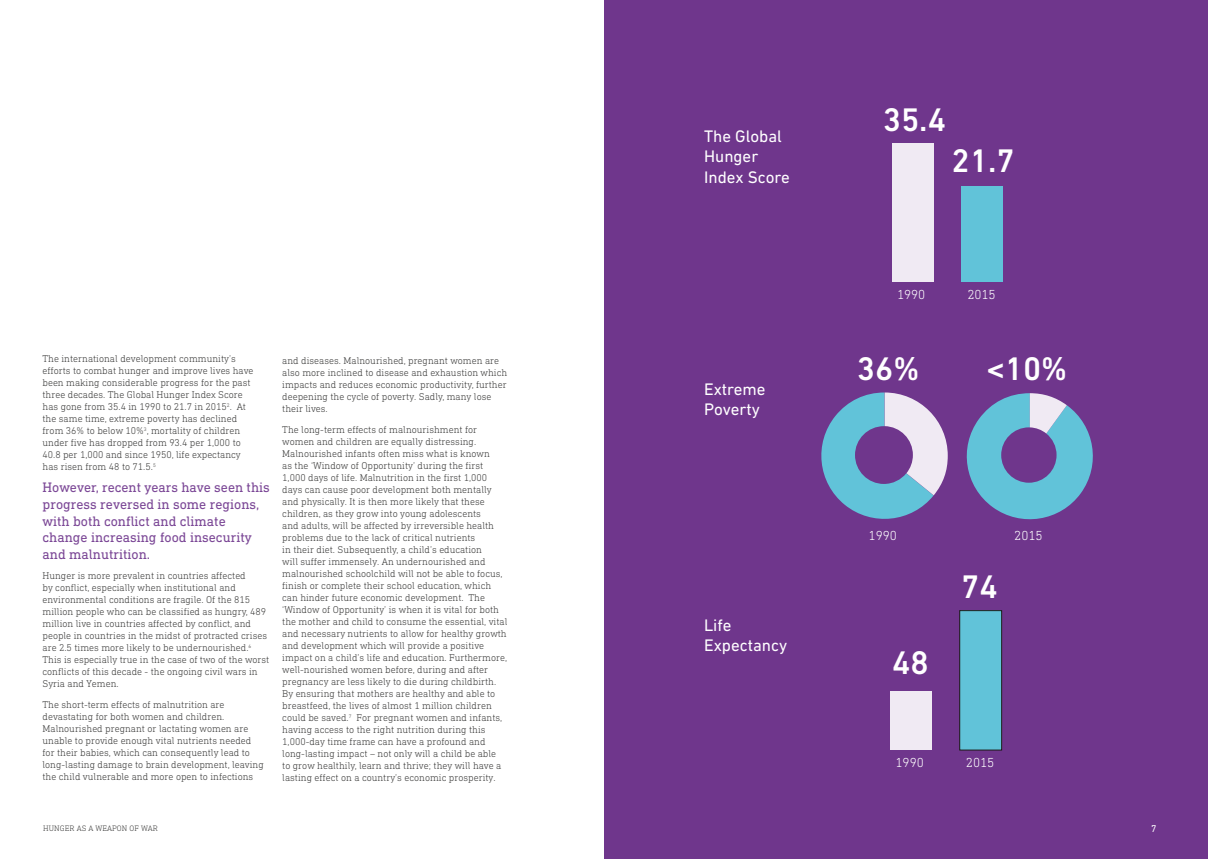
<style>
.page{position:relative;width:1208px;height:859px;background:#fff}
.page>*{position:absolute;margin:0;border:0;box-sizing:border-box;transform-origin:0 0}
.BodyCopy{font:500 33.2px "DIN Next LT Pro";color:#fff}
.BodyCopy-2{font:17px/20.4px "DIN Next LT Pro";color:#fff}
.Large_Subtitle{font:14px/16.8px "DIN Next Slab Pro";color:#7b4796}
.BodyCopy-3{font:300 13.3px "DIN Next Slab Pro";color:#fff}
.BodyCopy-4{font:300 10px/12px "DIN Next Slab Pro";color:#3d3d3c}
.t1{font:10px "DIN Next Slab Pro";color:#fff}
.t2{font:300 8px "DIN Next Slab Pro";letter-spacing:.01em;color:#3d3d3c}
</style>
<div class="page">
<div style="left:604px;top:0;width:604px;height:858px;background:#6f368c"></div>
<div style="left:961px;top:187px;width:42px;height:95px;background:#61c3d9"></div>
<div style="left:891px;top:143px;width:42px;height:139px;background:#f0eaf3"></div>
<div style="left:959px;top:611px;width:42px;height:139px;background:#61c3d9"></div>
<div style="left:959px;top:611px;width:42px;height:139px;border:1px solid #1d1d1b"></div>
<div style="left:890px;top:691px;width:42px;height:59px;background:#f0eaf3"></div>
<svg style="left:821px;top:392px;width:126px;height:127px"></svg>
<svg style="left:966px;top:393px;width:127px;height:127px"></svg>
<p class="BodyCopy-4" style="left:43px;top:353px;width:213px">The international development community’s efforts to combat hunger and improve lives have been making considerable progress for the past three decades. The Global Hunger Index Score has gone from 35.4 in 1990 to 21.7 in 2015<sup>2</sup>. At the same time, extreme poverty has declined from 36% to below 10%<sup>3</sup>, mortality of children under five has dropped from 93.4 per 1,000 to 40.8 per 1,000 and since 1950, life expectancy has risen from 48 to 71.5.<sup>5</sup></p>
<p class="Large_Subtitle" style="left:43px;top:479px;width:229px">However, recent years have seen this progress reversed in some regions, with both conflict and climate change increasing food insecurity and malnutrition.</p>
<p class="BodyCopy-4" style="left:43px;top:570px;width:228px">Hunger is more prevalent in countries affected<br>by conflict, especially when institutional and environmental conditions are fragile. Of the 815 million people who can be classified as hungry, 489 million live in countries affected by conflict, and people in countries in the midst of protracted crises are 2.5 times more likely to be undernourished.<sup>6<br></sup>This is especially true in the case of two of the worst conflicts of this decade - the ongoing civil wars in Syria and Yemen.</p>
<p class="BodyCopy-4" style="left:43px;top:699px;width:223px">The short-term effects of malnutrition are devastating for both women and children.<br>Malnourished pregnant or lactating women are unable to provide enough vital nutrients needed for their babies, which can consequently lead to long-lasting damage to brain development, leaving the child vulnerable and more open to infections</p>
<p class="BodyCopy-4" style="left:282px;top:354px;width:226px">and diseases. Malnourished, pregnant women are also more inclined to disease and exhaustion which impacts and reduces economic productivity, further deepening the cycle of poverty. Sadly, many lose their lives.</p>
<p class="BodyCopy-4" style="left:282px;top:423px;width:227px">The long-term effects of malnourishment for women and children are equally distressing.<br>Malnourished infants often miss what is known<br>as the ‘Window of Opportunity’ during the first 1,000 days of life. Malnutrition in the first 1,000 days can cause poor development both mentally and physically. It is then more likely that these children, as they grow into young adolescents<br>and adults, will be affected by irreversible health problems due to the lack of critical nutrients<br>in their diet. Subsequently, a child’s education<br>will suffer immensely. An undernourished and malnourished schoolchild will not be able to focus, finish or complete their school education, which can hinder future economic development. The ‘Window of Opportunity’ is when it is vital for both the mother and child to consume the essential, vital and necessary nutrients to allow for healthy growth and development which will provide a positive impact on a child’s life and education. Furthermore, well-nourished women before, during and after pregnancy are less likely to die during childbirth.<br>By ensuring that mothers are healthy and able to breastfeed, the lives of almost 1 million children could be saved.<sup>7</sup> For pregnant women and infants, having access to the right nutrition during this 1,000-day time frame can have a profound and long-lasting impact – not only will a child be able<br>to grow healthily, learn and thrive; they will have a lasting effect on a country’s economic prosperity.</p>
<p class="t2" style="left:43px;top:823px;width:116px">HUNGER AS A WEAPON OF WAR</p>
<p class="BodyCopy-2" style="left:704px;top:126px;width:87px">The Global<br>Hunger<br>Index Score</p>
<p class="BodyCopy-2" style="left:704px;top:378px;width:63px">Extreme<br>Poverty</p>
<p class="BodyCopy-2" style="left:704px;top:615px;width:85px">Life<br>Expectancy</p>
<p class="BodyCopy" style="left:882px;top:100px;width:65px">35.4</p>
<p class="BodyCopy" style="left:951px;top:142px;width:65px">21.7</p>
<p class="BodyCopy-3" style="left:897px;top:286px;width:30px">1990</p>
<p class="BodyCopy-3" style="left:967px;top:286px;width:30px">2015</p>
<p class="BodyCopy" style="left:857px;top:349px;width:64px">36%</p>
<p class="BodyCopy" style="left:986px;top:349px;width:82px">&lt;10%</p>
<p class="BodyCopy-3" style="left:868px;top:528px;width:30px">1990</p>
<p class="BodyCopy-3" style="left:1014px;top:528px;width:30px">2015</p>
<p class="BodyCopy" style="left:892px;top:643px;width:38px">48</p>
<p class="BodyCopy" style="left:961px;top:568px;width:38px">74</p>
<p class="BodyCopy-3" style="left:895px;top:754px;width:30px">1990</p>
<p class="BodyCopy-3" style="left:966px;top:754px;width:30px">2015</p>
<p class="t1" style="left:1151px;top:823px;width:7px">7</p>
</div>
